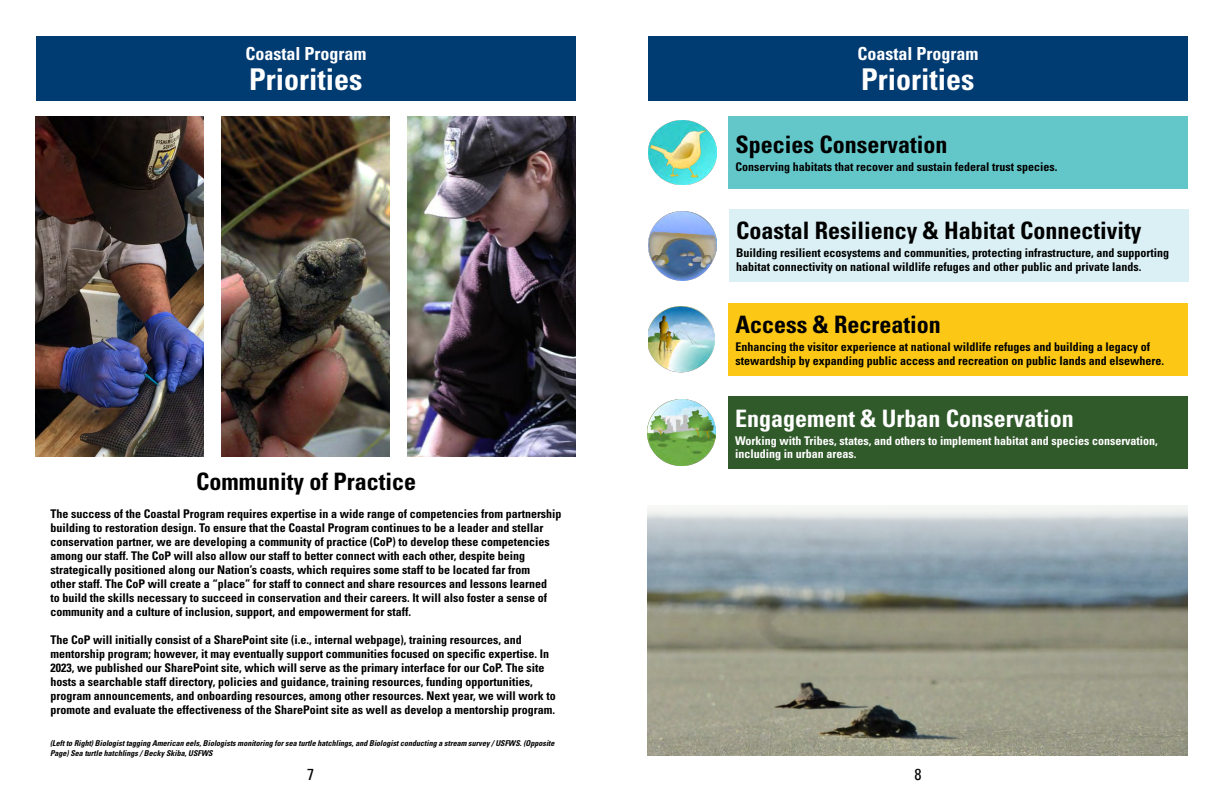
<style>
.page{position:relative;width:1224px;height:792px;background:#fff}
.page>*{position:absolute;margin:0;border:0;box-sizing:border-box;transform-origin:0 0}
.t1{font:700 condensed 30px "Univers";color:#fff}
.t2{font:700 condensed 24px "Univers";color:#000}
.t3{font:700 condensed 24px "Univers";color:#fff}
.t4{font:700 condensed 18px "Univers";color:#fff}
.t5{font:condensed 16px "Univers";color:#000}
.t6{font:700 condensed 12px/14px "Univers";color:#000}
.t7{font:700 condensed 12px/13px "Univers";color:#fff}
.t8{font:italic 700 condensed 8px/10px "Univers";color:#000}
</style>
<div class="page">
<div style="left:648px;top:36px;width:540px;height:65px;background:#003b72"></div>
<div style="left:36px;top:36px;width:540px;height:65px;background:#003b72"></div>
<img style="left:648px;top:400px;width:68px;height:65px">
<img style="left:649px;top:211px;width:67px;height:70px">
<img style="left:648px;top:306px;width:67px;height:66px">
<img style="left:648px;top:121px;width:68px;height:63px">
<div style="left:728px;top:116px;width:460px;height:73px;background:#63c7c9"></div>
<div style="left:729px;top:210px;width:459px;height:72px;background:#daf0f4"></div>
<div style="left:728px;top:303px;width:460px;height:72px;background:#fcc815"></div>
<div style="left:728px;top:396px;width:460px;height:73px;background:#315a2b"></div>
<img style="left:648px;top:505px;width:540px;height:251px">
<img style="left:408px;top:117px;width:168px;height:339px">
<img style="left:222px;top:117px;width:168px;height:339px">
<img style="left:36px;top:116px;width:167px;height:340px">
<h1 class="t4" style="left:245px;top:43px;width:122px">Coastal Program</h1>
<h1 class="t1" style="left:249px;top:61px;width:115px">Priorities</h1>
<h2 class="t2" style="left:196px;top:466px;width:222px">Community of Practice</h2>
<p class="t6" style="left:51px;top:506px;width:513px">The success of the Coastal Program requires expertise in a wide range of competencies from partnership building to restoration design. To ensure that the Coastal Program continues to be a leader and stellar conservation partner, we are developing a community of practice (CoP) to develop these competencies among our staff. The CoP will also allow our staff to better connect with each other, despite being strategically positioned along our Nation’s coasts, which requires some staff to be located far from<br>other staff. The CoP will create a “place” for staff to connect and share resources and lessons learned<br>to build the skills necessary to succeed in conservation and their careers. It will also foster a sense of community and a culture of inclusion, support, and empowerment for staff.</p>
<p class="t6" style="left:51px;top:632px;width:507px">The CoP will initially consist of a SharePoint site (i.e., internal webpage), training resources, and mentorship program; however, it may eventually support communities focused on specific expertise. In 2023, we published our SharePoint site, which will serve as the primary interface for our CoP. The site hosts a searchable staff directory, policies and guidance, training resources, funding opportunities, program announcements, and onboarding resources, among other resources. Next year, we will work to promote and evaluate the effectiveness of the SharePoint site as well as develop a mentorship program.</p>
<p class="t8" style="left:50px;top:738px;width:506px">(Left to Right) Biologist tagging American eels, Biologists monitoring for sea turtle hatchlings, and Biologist conducting a stream survey / USFWS. (Opposite<br>Page) Sea turtle hatchlings / Becky Skiba, USFWS</p>
<p class="t4" style="left:857px;top:43px;width:122px">Coastal Program</p>
<p class="t1" style="left:861px;top:61px;width:115px">Priorities</p>
<p class="t2" style="left:736px;top:130px;width:213px">Species Conservation</p>
<p class="t6" style="left:736px;top:160px;width:323px">Conserving habitats that recover and sustain federal trust species.</p>
<p class="t2" style="left:736px;top:216px;width:407px">Coastal Resiliency &amp; Habitat Connectivity</p>
<p class="t6" style="left:736px;top:246px;width:435px">Building resilient ecosystems and communities, protecting infrastructure, and supporting habitat connectivity on national wildlife refuges and other public and private lands.</p>
<p class="t2" style="left:735px;top:310px;width:207px">Access &amp; Recreation</p>
<p class="t6" style="left:735px;top:339px;width:430px">Enhancing the visitor experience at national wildlife refuges and building a legacy of stewardship by expanding public access and recreation on public lands and elsewhere.</p>
<p class="t3" style="left:735px;top:403px;width:340px">Engagement &amp; Urban Conservation</p>
<p class="t7" style="left:735px;top:434px;width:424px">Working with Tribes, states, and others to implement habitat and species conservation, including in urban areas.</p>
<h3 class="t5" style="left:307px;top:765px;width:9px">7</h3>
<h3 class="t5" style="left:914px;top:765px;width:9px">8</h3>
</div>
